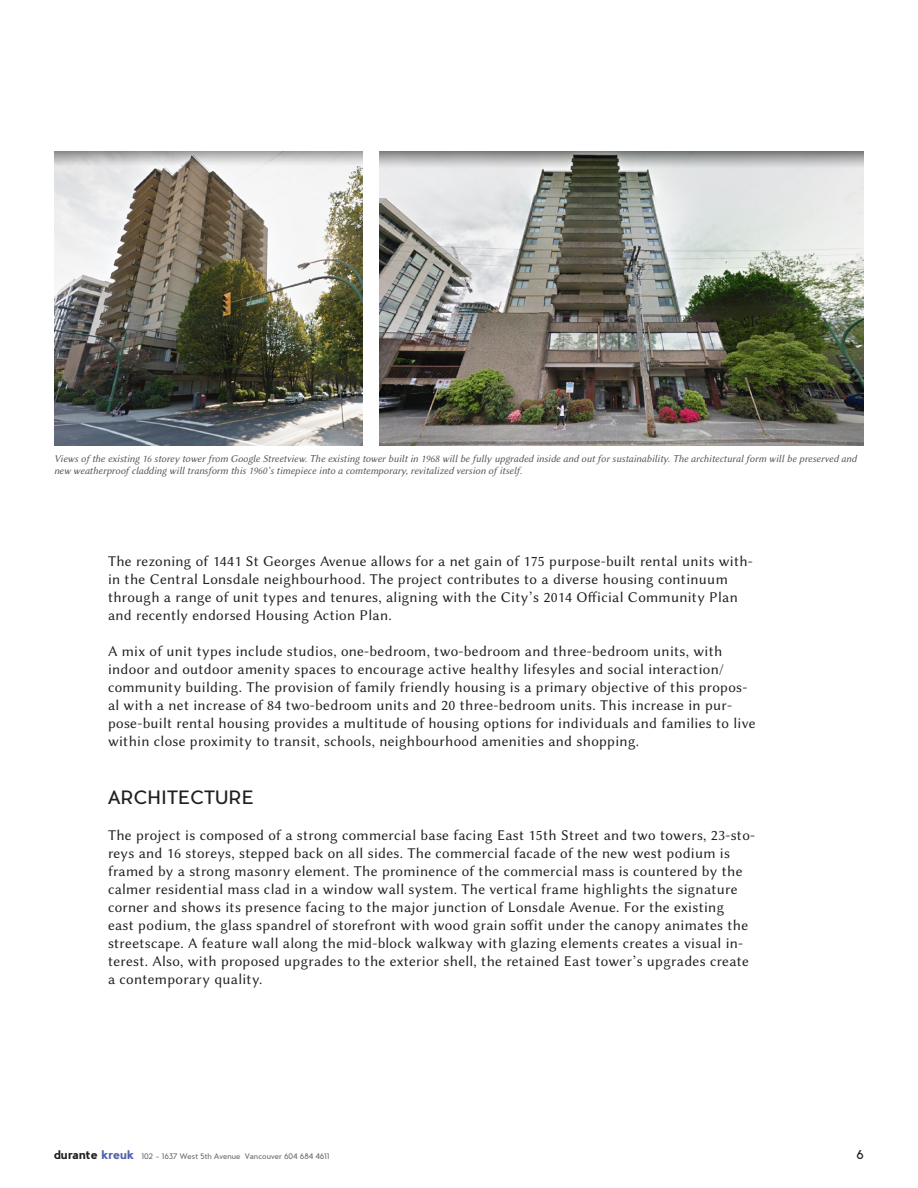
<style>
.page{position:relative;width:918px;height:1188px;background:#fff}
.page>*{position:absolute;margin:0;border:0;box-sizing:border-box;transform-origin:0 0}
.t1{font:18px "Pier Sans";letter-spacing:.02em;color:#231f20}
.t2{font:15px/18px "Lin Biolinum O";letter-spacing:.02em;color:#231f20}
.t3{font:12px "Pier Sans";color:#231f20}
.t4{font:10.5px/12.6px "Lin Biolinum OI";color:#5a5a5d}
.t5{font:7.5px "Pier Sans";color:#717275}
.s1{font-weight:700;font-size:12px;color:#231f20}
.s2{font-weight:700;font-size:12px;color:#5060ac}
</style>
<div class="page">
<img style="left:55px;top:151px;width:307px;height:295px">
<img style="left:380px;top:152px;width:484px;height:294px">
<p class="t4" style="left:54px;top:452px;width:804px">Views of the existing 16 storey tower from Google Streetview. The existing tower built in 1968 will be fully upgraded inside and out for sustainability. The architectural form will be preserved and new weatherproof cladding will transform this 1960’s timepiece into a comtemporary, revitalized version of itself.</p>
<p class="t2" style="left:108px;top:552px;width:646px">The rezoning of 1441 St Georges Avenue allows for a net gain of 175 purpose-built rental units with&shy;in the Central Lonsdale neighbourhood. The project contributes to a diverse housing continuum through a range of unit types and tenures, aligning with the City’s 2014 Official Community Plan and recently endorsed Housing Action Plan.</p>
<p class="t2" style="left:108px;top:642px;width:649px">A mix of unit types include studios, one-bedroom, two-bedroom and three-bedroom units, with indoor and outdoor amenity spaces to encourage active healthy lifesyles and social interaction/ community building. The provision of family friendly housing is a primary objective of this propos&shy;al with a net increase of 84 two-bedroom units and 20 three-bedroom units. This increase in pur&shy;pose-built rental housing provides a multitude of housing options for individuals and families to live within close proximity to transit, schools, neighbourhood amenities and shopping.</p>
<p class="t1" style="left:108px;top:786px;width:147px">ARCHITECTURE</p>
<p class="t2" style="left:108px;top:826px;width:649px">The project is composed of a strong commercial base facing East 15th Street and two towers, 23-sto&shy;reys and 16 storeys, stepped back on all sides. The commercial facade of the new west podium is framed by a strong masonry element. The prominence of the commercial mass is countered by the calmer residential mass clad in a window wall system. The vertical frame highlights the signature corner and shows its presence facing to the major junction of Lonsdale Avenue. For the existing<br>east podium, the glass spandrel of storefront with wood grain soffit under the canopy animates the streetscape. A feature wall along the mid-block walkway with glazing elements creates a visual in&shy;terest. Also, with proposed upgrades to the exterior shell, the retained East tower’s upgrades create a contemporary quality.</p>
<p class="t5" style="left:54px;top:1152px;width:277px"><span class="s1">durante</span> <span class="s2">kreuk</span> 102 - 1637 West 5th Avenue Vancouver 604 684 4611</p>
<p class="t3" style="left:857px;top:1147px;width:9px">6</p>
</div>
